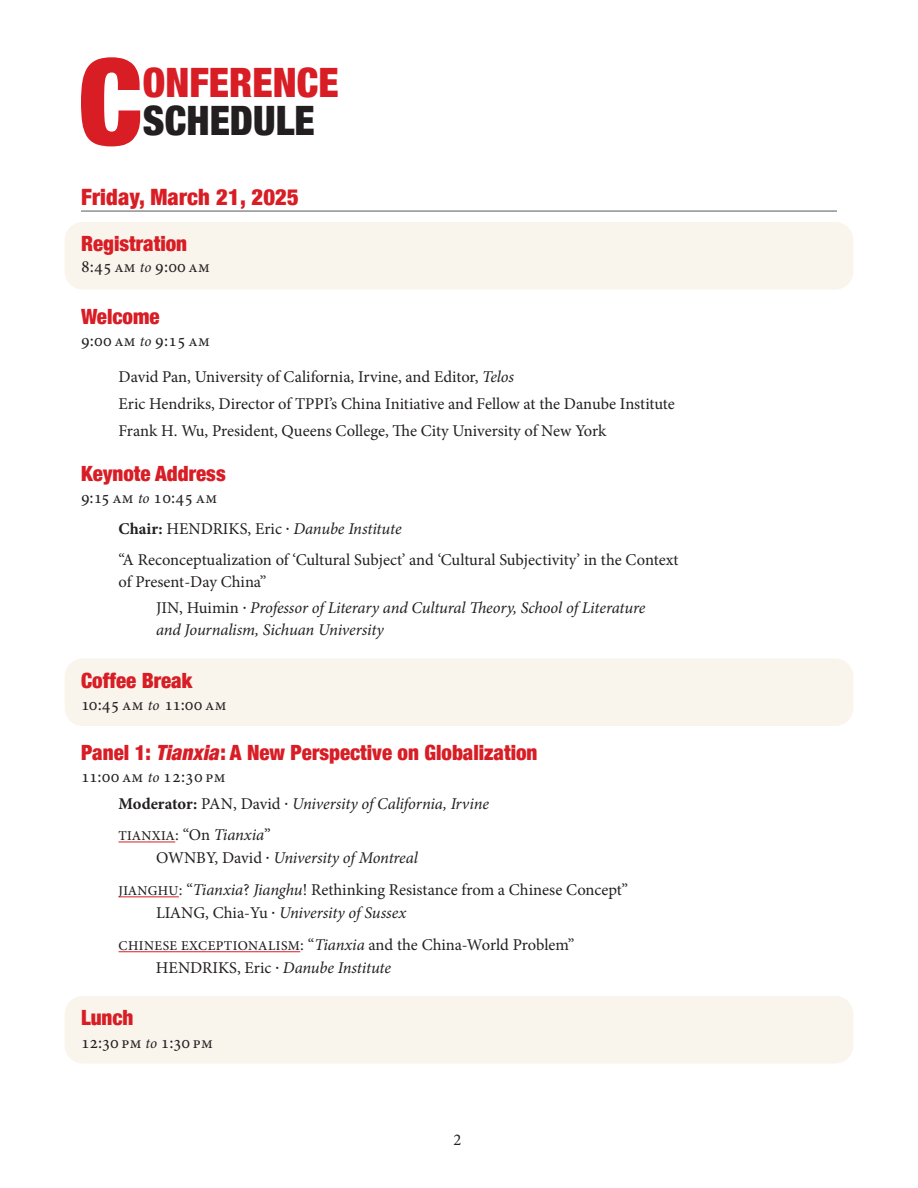
<style>
.page{position:relative;width:918px;height:1188px;background:#fff}
.page>*{position:absolute;margin:0;border:0;box-sizing:border-box;transform-origin:0 0}
.t1{font:900 condensed 120.6px "Helvetica Neue";color:#d81d25}
.t2{font:900 condensed 40.5px "Helvetica Neue";color:#d81d25}
.t3{font:900 condensed 40.5px "Helvetica Neue";color:#231f20}
.t4{font:900 condensed 22.5px "Helvetica Neue";letter-spacing:.01em;color:#d81d25}
.t5{font:900 condensed 21px "Helvetica Neue";color:#d81d25}
.t6{font:18px "Minion Pro";letter-spacing:.01em;color:#231f20}
.t7{font:16.5px/31.2px "Minion Pro";color:#231f20}
.t8{font:italic 16.5px/25.2px "Minion Pro";letter-spacing:-.01em;color:#231f20}
.t9{font:500 13.5px "Minion Pro";letter-spacing:.025em;color:#231f20}
.s1{font-size:16.5px}
.s2{font-style:italic;font-size:15px}
.s3{font-style:italic}
.s4{font-weight:700}
.s5{font-style:normal}
.s6{font-weight:700;font-style:normal}
.s7{font-weight:400;font-size:16.5px}
.s8{font-weight:400;font-style:italic;font-size:16.5px}
.s9{font-weight:500;font-size:13.5px}
</style>
<div class="page">
<div style="left:65px;top:996px;width:788px;height:68px;background:#f9f5ed;border-radius:18px"></div>
<div style="left:65px;top:658px;width:788px;height:68px;background:#f9f5ed;border-radius:18px"></div>
<div style="left:65px;top:222px;width:788px;height:68px;background:#f9f5ed;border-radius:18px"></div>
<hr style="left:81px;top:211px;width:756px;height:1px;background:#57585a">
<hr style="left:118px;top:842px;width:57px;height:1px;background:#d81d25">
<hr style="left:118px;top:897px;width:61px;height:1px;background:#d81d25">
<hr style="left:119px;top:952px;width:181px;height:1px;background:#d81d25">
<h1 class="t1" style="left:78px;top:3px;width:66px">C</h1>
<h2 class="t2" style="left:143px;top:49px;width:197px">ONFERENCE</h2>
<h2 class="t3" style="left:143px;top:87px;width:173px">SCHEDULE</h2>
<h3 class="t4" style="left:81px;top:178px;width:219px">Friday, March 21, 2025</h3>
<p class="t5" style="left:81px;top:226px;width:108px">Registration</p>
<p class="t6" style="left:81px;top:255px;width:130px">8:45 <span class="s1">am</span> <span class="s2">to</span> 9:00 <span class="s1">am</span></p>
<p class="t5" style="left:81px;top:300px;width:80px">Welcome</p>
<p class="t6" style="left:81px;top:328px;width:130px">9:00 <span class="s1">am</span> <span class="s2">to</span> 9:15 <span class="s1">am</span></p>
<p class="t7" style="left:119px;top:364px;width:558px;line-height:26.7px">David Pan, University of California, Irvine, and Editor, <span class="s3">Telos<br></span>Eric Hendriks, Director of TPPI’s China Initiative and Fellow at the Danube Institute<br>Frank H. Wu, President, Queens College, The City University of New York</p>
<p class="t5" style="left:81px;top:456px;width:146px">Keynote Address</p>
<p class="t6" style="left:81px;top:485px;width:138px">9:15 <span class="s1">am</span> <span class="s2">to</span> 10:45 <span class="s1">am</span></p>
<p class="t7" style="left:119px;top:513px;width:562px"><span class="s4">Chair:</span> HENDRIKS, Eric <span class="s4">.</span> <span class="s3">Danube Institute<br></span>“A Reconceptualization of ‘Cultural Subject’ and ‘Cultural Subjectivity’ in the Context</p>
<p class="t8" style="left:156px;top:569px;width:491px;text-indent:-38px"><span class="s5">of Present-Day China”<br>JIN, Huimin</span> <span class="s6">.</span> Professor of Literary and Cultural Theory, School of Literature</p>
<p class="t8" style="left:156px;top:617px;width:229px">and Journalism, Sichuan University</p>
<p class="t5" style="left:81px;top:663px;width:113px">Coffee Break</p>
<p class="t6" style="left:81px;top:692px;width:147px">10:45 <span class="s1">am</span> <span class="s2">to</span> 11:00 <span class="s1">am</span></p>
<p class="t5" style="left:81px;top:735px;width:458px">Panel 1: <span class="s3">Tianxia</span>: A New Perspective on Globalization</p>
<p class="t6" style="left:81px;top:764px;width:146px">11:00 <span class="s1">am</span> <span class="s2">to</span> 12:30 <span class="s1">pm</span></p>
<p class="t8" style="left:118px;top:791px;width:372px"><span class="s6">Moderator:</span> <span class="s5">PAN, David</span> <span class="s6">.</span> University of California, Irvine</p>
<p class="t9" style="left:118px;top:826px;width:154px">TIANXIA<span class="s7">: “On</span> <span class="s8">Tianxia</span><span class="s7">”</span></p>
<p class="t7" style="left:118px;top:843px;width:511px;text-indent:38px">OWNBY, David <span class="s4">.</span> <span class="s3">University of Montreal<br></span><span class="s9">JIANGHU</span>: “<span class="s3">Tianxia</span>? <span class="s3">Jianghu</span>! Rethinking Resistance from a Chinese Concept”</p>
<p class="t7" style="left:119px;top:898px;width:457px;text-indent:37px">LIANG, Chia-Yu <span class="s4">.</span> <span class="s3">University of Sussex<br></span><span class="s9">CHINESE EXCEPTIONALISM</span>: “<span class="s3">Tianxia</span> and the China-World Problem”</p>
<p class="t8" style="left:156px;top:955px;width:237px"><span class="s5">HENDRIKS, Eric</span> <span class="s6">.</span> Danube Institute</p>
<p class="t5" style="left:81px;top:1000px;width:54px">Lunch</p>
<p class="t6" style="left:81px;top:1030px;width:133px">12:30 <span class="s1">pm</span> <span class="s2">to</span> 1:30 <span class="s1">pm</span></p>
<p class="t7" style="left:453px;top:1124px;width:9px">2</p>
</div>
